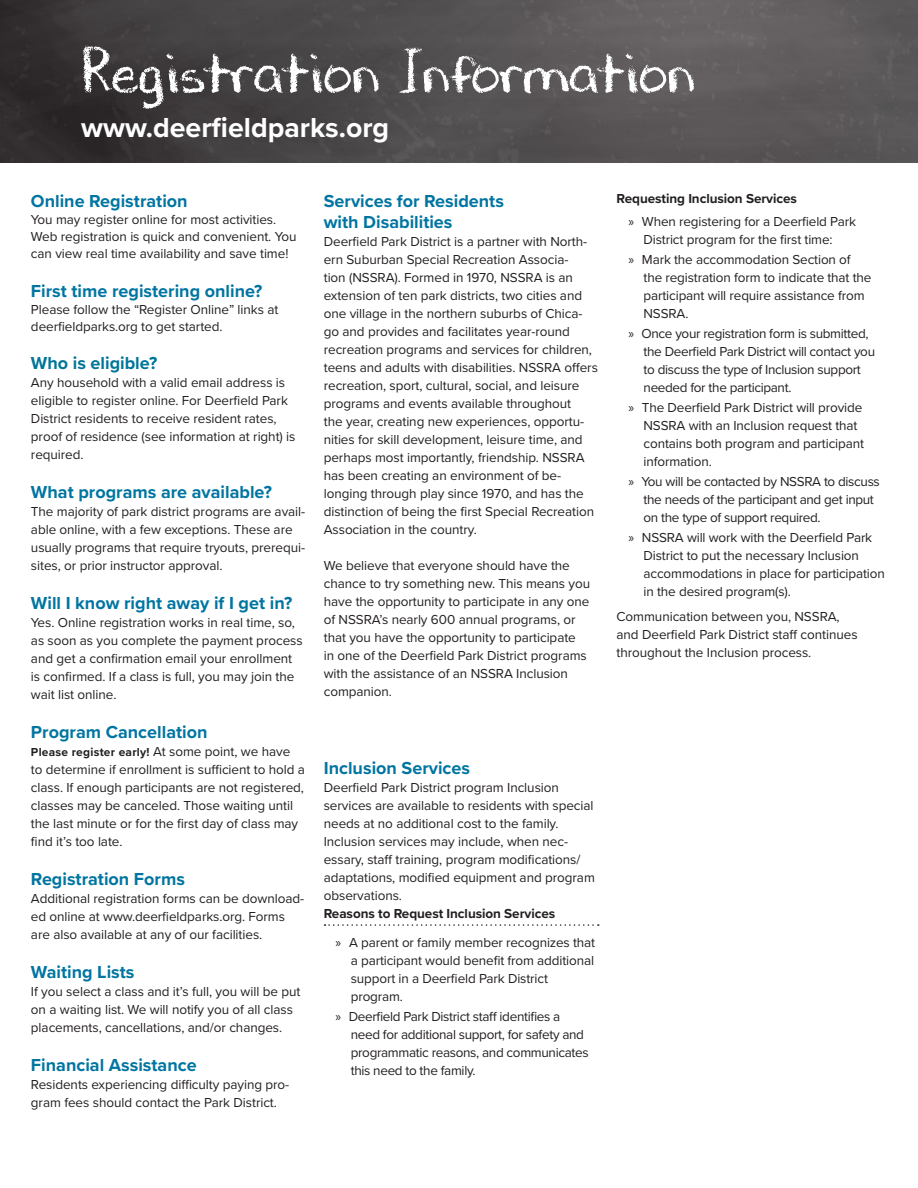
<style>
.page{position:relative;width:918px;height:1188px;background:#fff}
.page>*{position:absolute;margin:0;border:0;box-sizing:border-box;transform-origin:0 0}
._1_TOC_Left{font:60px "DJB Chalk It Up";color:#fff}
._1_TOC_Left-2{font:700 28.5px "Proxima Nova";color:#fff}
.Info_Page_Head{font:700 18px/21px "Proxima Nova";color:#0075a1}
.Info_Page_Head-2{font:700 18px "Proxima Nova";color:#007598}
.Info_Page_Head-3{font:13.5px/18px "Proxima Nova";letter-spacing:-.005em;color:#231f20}
.Info_Page_Head-4{font:13.5px/18px "Proxima Nova";letter-spacing:-.025em;color:#231f20}
.Class_Decription{font:13.5px/18px "Proxima Nova";letter-spacing:-.005em;color:#231f20}
.Class_Decription-2{font:700 13.5px "Proxima Nova";letter-spacing:-.005em;color:#231f20}
.Info_Page_Head-5{font:700 12px "Proxima Nova";letter-spacing:.02em;color:#231f20}
.s1{font-weight:400;font-size:13.5px}
.s2{font-weight:700}
.s3{font-family:"Myriad Pro"}
</style>
<div class="page">
<img style="left:0;top:0;width:918px;height:162px">
<svg style="left:325px;top:924px;width:274px;height:2px"></svg>
<p class="_1_TOC_Left" style="left:81px;top:31px;width:616px">Registration Information</p>
<p class="_1_TOC_Left-2" style="left:81px;top:106px;width:310px">www.deerfieldparks.org</p>
<p class="Info_Page_Head" style="left:31px;top:190px;width:158px">Online Registration</p>
<p class="Info_Page_Head-3" style="left:31px;top:210px;width:267px;line-height:17.2px">You may register online for most activities.<br>Web registration is quick and convenient. You can view real time availability and save time!</p>
<p class="Info_Page_Head" style="left:31px;top:280px;width:233px">First time registering online?</p>
<p class="Info_Page_Head-3" style="left:31px;top:300px;width:249px;line-height:17.2px">Please follow the “Register Online” links at deerfieldparks.org to get started.</p>
<p class="Info_Page_Head-2" style="left:31px;top:350px;width:128px">Who is eligible?</p>
<p class="Info_Page_Head-3" style="left:31px;top:373px;width:266px">Any household with a valid email address is eligible to register online. For Deerfield Park District residents to receive resident rates, proof of residence (see information at right) is required.</p>
<p class="Info_Page_Head" style="left:31px;top:481px;width:243px">What programs are available?</p>
<p class="Info_Page_Head-3" style="left:31px;top:502px;width:276px">The majority of park district programs are avail&shy;able online, with a few exceptions. These are usually programs that require tryouts, prerequi&shy;sites, or prior instructor approval.</p>
<p class="Info_Page_Head" style="left:31px;top:592px;width:263px">Will I know right away if I get in?</p>
<p class="Info_Page_Head-3" style="left:31px;top:613px;width:273px">Yes. Online registration works in real time, so, as soon as you complete the payment process and get a confirmation email your enrollment is confirmed. If a class is full, you may join the wait list online.</p>
<p class="Info_Page_Head" style="left:31px;top:721px;width:178px">Program Cancellation</p>
<p class="Info_Page_Head-5" style="left:31px;top:743px;width:261px">Please register early! <span class="s1">At some point, we have</span></p>
<p class="Info_Page_Head-3" style="left:31px;top:760px;width:276px">to determine if enrollment is sufficient to hold a class. If enough participants are not registered, classes may be canceled. Those waiting until the last minute or for the first day of class may find it’s too late.</p>
<p class="Info_Page_Head" style="left:31px;top:868px;width:156px">Registration Forms</p>
<p class="Info_Page_Head-3" style="left:31px;top:889px;width:275px">Additional registration forms can be download&shy;ed online at www.deerfieldparks.org. Forms are also available at any of our facilities.</p>
<p class="Info_Page_Head" style="left:31px;top:961px;width:105px">Waiting Lists</p>
<p class="Info_Page_Head-3" style="left:31px;top:982px;width:271px">If you select a class and it’s full, you will be put on a waiting list. We will notify you of all class placements, cancellations, and/or changes.</p>
<p class="Info_Page_Head" style="left:31px;top:1054px;width:167px">Financial Assistance</p>
<p class="Info_Page_Head-3" style="left:31px;top:1075px;width:260px">Residents experiencing difficulty paying pro&shy;gram fees should contact the Park District.</p>
<p class="Info_Page_Head" style="left:324px;top:190px;width:182px">Services for Residents with Disabilities</p>
<p class="Info_Page_Head-3" style="left:324px;top:231px;width:276px">Deerfield Park District is a partner with North&shy;ern Suburban Special Recreation Associa-<br>tion (NSSRA). Formed in 1970, NSSRA is an extension of ten park districts, two cities and one village in the northern suburbs of Chica&shy;go and provides and facilitates year-round recreation programs and services for children, teens and adults with disabilities. NSSRA offers recreation, sport, cultural, social, and leisure programs and events available throughout<br>the year, creating new experiences, opportu&shy;nities for skill development, leisure time, and perhaps most importantly, friendship. NSSRA has been creating an environment of be&shy;longing through play since 1970, and has the distinction of being the first Special Recreation Association in the country.</p>
<p class="Info_Page_Head-3" style="left:324px;top:555px;width:268px">We believe that everyone should have the chance to try something new. This means you have the opportunity to participate in any one of NSSRA’s nearly 600 annual programs, or that you have the opportunity to participate<br>in one of the Deerfield Park District programs with the assistance of an NSSRA Inclusion companion.</p>
<p class="Info_Page_Head" style="left:324px;top:757px;width:148px">Inclusion Services</p>
<p class="Info_Page_Head-3" style="left:324px;top:777px;width:273px">Deerfield Park District program Inclusion services are available to residents with special needs at no additional cost to the family.<br>Inclusion services may include, when nec&shy;essary, staff training, program modifications/ adaptations, modified equipment and program observations.<br><span class="s2">Reasons to Request Inclusion Services</span></p>
<p class="Info_Page_Head-3" style="left:351px;top:933px;width:246px;text-indent:-15px"><span class="s3">»</span> A parent or family member recognizes that a participant would benefit from additional support in a Deerfield Park District program.</p>
<p class="Info_Page_Head-4" style="left:351px;top:1007px;width:239px;text-indent:-15px"><span class="s3">»</span> Deerfield Park District staff identifies a need for additional support, for safety and programmatic reasons, and communicates this need to the family.</p>
<p class="Class_Decription-2" style="left:617px;top:188px;width:182px">Requesting Inclusion Services</p>
<p class="Info_Page_Head-3" style="left:644px;top:212px;width:214px;text-indent:-15px"><span class="s3">»</span> When registering for a Deerfield Park<br>District program for the first time:</p>
<p class="Info_Page_Head-3" style="left:644px;top:250px;width:229px;text-indent:-15px"><span class="s3">»</span> Mark the accommodation Section of the registration form to indicate that the participant will require assistance from<br>NSSRA.</p>
<p class="Info_Page_Head-4" style="left:644px;top:324px;width:233px;text-indent:-15px"><span class="s3">»</span> Once your registration form is submitted, the Deerfield Park District will contact you to discuss the type of Inclusion support needed for the participant.</p>
<p class="Info_Page_Head-3" style="left:644px;top:398px;width:222px;text-indent:-15px"><span class="s3">»</span> The Deerfield Park District will provide NSSRA with an Inclusion request that contains both program and participant information.</p>
<p class="Info_Page_Head-4" style="left:644px;top:472px;width:238px;text-indent:-15px"><span class="s3">»</span> You will be contacted by NSSRA to discuss the needs of the participant and get input on the type of support required.</p>
<p class="Info_Page_Head-3" style="left:644px;top:528px;width:243px;text-indent:-15px"><span class="s3">»</span> NSSRA will work with the Deerfield Park District to put the necessary Inclusion accommodations in place for participation in the desired program(s).</p>
<p class="Class_Decription" style="left:617px;top:607px;width:243px">Communication between you, NSSRA, and Deerfield Park District staff continues throughout the Inclusion process.</p>
</div>
